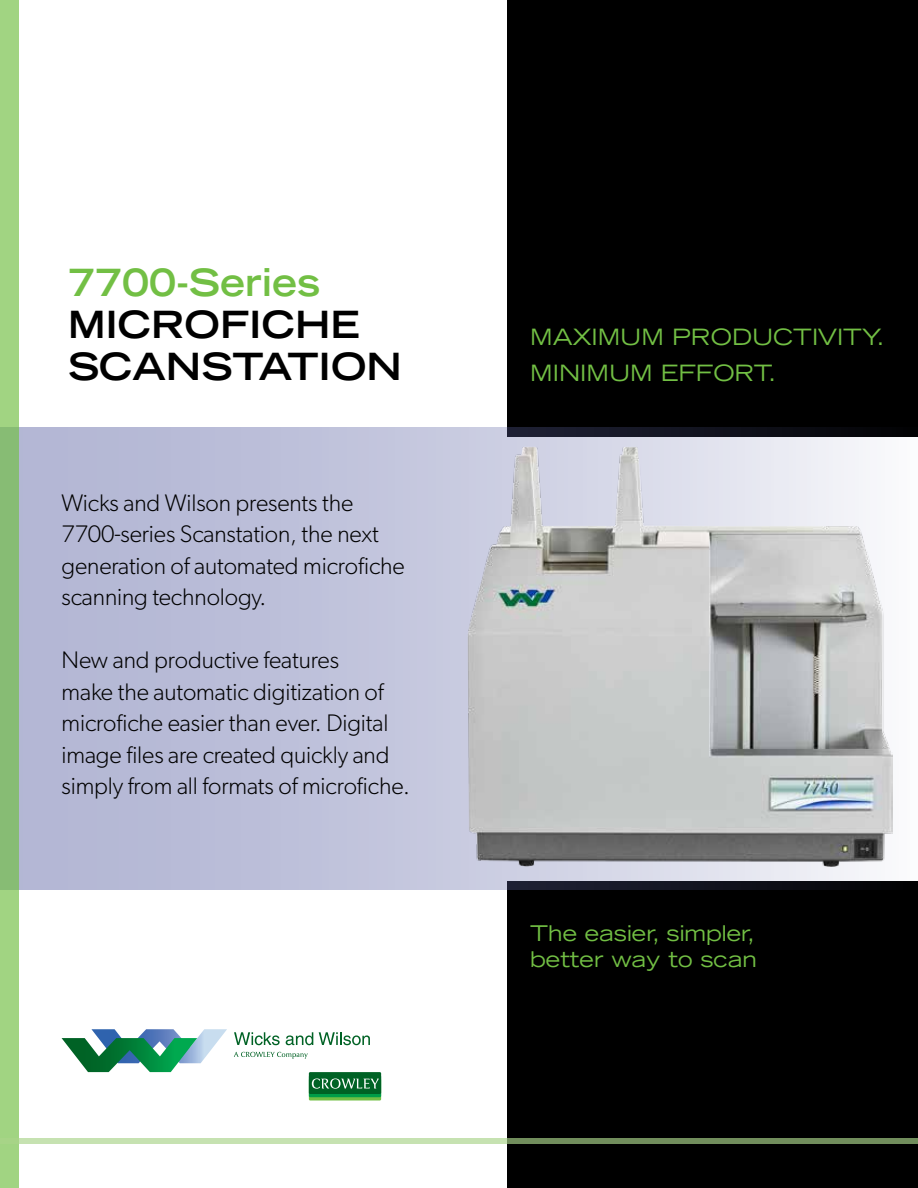
<style>
.page{position:relative;width:918px;height:1188px;background:#fff}
.page>*{position:absolute;margin:0;border:0;box-sizing:border-box;transform-origin:0 0}
.t1{font:700 expanded 37.5px/42px "Trade Gothic LH";color:#000}
.t2{font:700 expanded 37.5px "Trade Gothic LH";color:#72bf44}
.t3{font:300 24px/31.5px "Gibson";letter-spacing:-.005em;color:#000}
.t4{font:expanded 22.5px/36px "Trade Gothic LH";color:#72bf44}
.t5{font:expanded 21.6px/26.7px "Trade Gothic LH";color:#72bf44}
</style>
<div class="page">
<div style="left:508px;top:0;width:410px;height:436px;background:#000"></div>
<div style="left:508px;top:881px;width:410px;height:307px;background:#000"></div>
<svg style="left:18px;top:428px;width:900px;height:462px;background:#babdd5"></svg>
<svg style="left:0;top:0;width:18px;height:1188px;background:#96ca7c"></svg>
<img style="left:468px;top:447px;width:424px;height:420px">
<svg style="left:0;top:1138px;width:918px;height:6px;background:#9fbb8a"></svg>
<svg style="left:62px;top:1029px;width:165px;height:43px"></svg>
<svg style="left:234px;top:1032px;width:46px;height:13px"></svg>
<svg style="left:286px;top:1032px;width:27px;height:13px"></svg>
<svg style="left:319px;top:1032px;width:51px;height:13px"></svg>
<svg style="left:234px;top:1052px;width:74px;height:7px"></svg>
<div style="left:309px;top:1079px;width:72px;height:21px;background:linear-gradient(to right,#56b644,#56b644)"></div>
<div style="left:309px;top:1075px;width:72px;height:22px;background:#009d48"></div>
<div style="left:309px;top:1072px;width:72px;height:22px;background:#006225"></div>
<svg style="left:312px;top:1078px;width:67px;height:11px"></svg>
<h1 class="t2" style="left:68px;top:258px;width:254px">7700-Series</h1>
<h1 class="t1" style="left:68px;top:302px;width:335px">MICROFICHE<br>SCANSTATION</h1>
<p class="t3" style="left:62px;top:486px;width:345px">Wicks and Wilson presents the<br>7700-series Scanstation, the next generation of automated microfiche scanning technology.</p>
<p class="t3" style="left:62px;top:644px;width:350px">New and productive features<br>make the automatic digitization of microfiche easier than ever. Digital image files are created quickly and simply from all formats of microfiche.</p>
<p class="t4" style="left:530px;top:318px;width:356px">MAXIMUM PRODUCTIVITY.<br>MINIMUM EFFORT.</p>
<p class="t5" style="left:530px;top:919px;width:228px">The easier, simpler, better way to scan</p>
</div>
